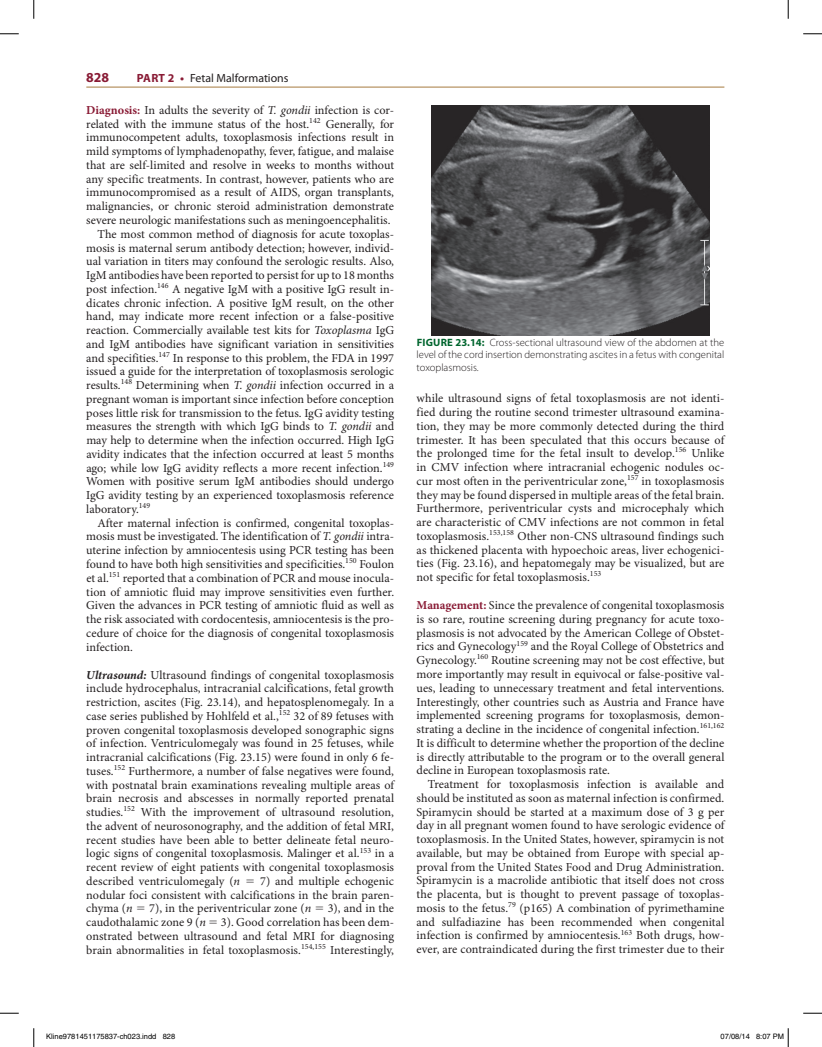
<style>
.page{position:relative;width:822px;height:1047px;background:#fff}
.page>*{position:absolute;margin:0;border:0;box-sizing:border-box;transform-origin:0 0}
.t1{font:700 13.75px "Myriad Pro";color:#891b35}
.t2{font:12.25px/13.8px "Minion Pro";color:#231f20;text-align:justify}
.t3{font:11.88px "Myriad Pro";color:#231f20}
.t4{font:300 10.62px/12.5px "Myriad Pro";color:#231f20;text-align:justify}
.t5{font:7.5px "Helvetica";color:#000}
.s1{font-weight:700;color:#891b35}
.s2{font-style:italic}
.s3{font-weight:700;font-style:italic}
.s4{font-weight:700;color:#00652e}
</style>
<div class="page">
<hr style="left:86px;top:87px;width:638px;height:1px;background:#a67b3f">
<img style="left:431px;top:105px;width:278px;height:230px">
<svg style="left:0;top:33px;width:19px;height:2px"></svg>
<svg style="left:803px;top:33px;width:18px;height:2px"></svg>
<svg style="left:0;top:1012px;width:19px;height:1px"></svg>
<svg style="left:803px;top:1012px;width:18px;height:1px"></svg>
<svg style="left:33px;top:0;width:2px;height:19px"></svg>
<svg style="left:33px;top:1028px;width:2px;height:18px"></svg>
<svg style="left:787px;top:0;width:1px;height:19px"></svg>
<svg style="left:787px;top:1028px;width:1px;height:18px"></svg>
<p class="t1" style="left:86px;top:69px;width:24px">828</p>
<p class="t3" style="left:137px;top:71px;width:153px"><span class="s1">PART 2 •</span> Fetal Malformations</p>
<p class="t2" style="left:86px;top:104px;width:309px"><span class="s1">Diagnosis:</span> In adults the severity of <span class="s2">T. gondii</span> infection is cor-</p>
<p class="t2" style="left:86px;top:117px;width:309px">related with the immune status of the host.<sup>142</sup> Generally, for</p>
<p class="t2" style="left:86px;top:131px;width:309px">immunocompetent adults, toxoplasmosis infections result in</p>
<p class="t2" style="left:86px;top:145px;width:309px">mild symptoms of lymphadenopathy, fever, fatigue, and malaise</p>
<p class="t2" style="left:86px;top:159px;width:309px">that are self-limited and resolve in weeks to months without</p>
<p class="t2" style="left:86px;top:172px;width:309px">any specific treatments. In contrast, however, patients who are</p>
<p class="t2" style="left:86px;top:186px;width:309px">immunocompromised as a result of AIDS, organ transplants,</p>
<p class="t2" style="left:86px;top:200px;width:309px">malignancies, or chronic steroid administration demonstrate</p>
<p class="t2" style="left:86px;top:214px;width:305px">severe neurologic manifestations such as meningoencephalitis.</p>
<p class="t2" style="left:97px;top:227px;width:298px">The most common method of diagnosis for acute toxoplas-</p>
<p class="t2" style="left:86px;top:241px;width:309px">mosis is maternal serum antibody detection; however, individ-</p>
<p class="t2" style="left:86px;top:255px;width:309px">ual variation in titers may confound the serologic results. Also,</p>
<p class="t2" style="left:86px;top:269px;width:309px">IgM antibodies have been reported to persist for up to 18 months</p>
<p class="t2" style="left:86px;top:282px;width:309px">post infection.<sup>146</sup> A negative IgM with a positive IgG result in-</p>
<p class="t2" style="left:86px;top:296px;width:309px">dicates chronic infection. A positive IgM result, on the other</p>
<p class="t2" style="left:86px;top:310px;width:309px">hand, may indicate more recent infection or a false-positive</p>
<p class="t2" style="left:86px;top:324px;width:309px">reaction. Commercially available test kits for <span class="s2">Toxoplasma</span> IgG</p>
<p class="t2" style="left:86px;top:337px;width:309px">and IgM antibodies have significant variation in sensitivities</p>
<p class="t2" style="left:86px;top:351px;width:309px">and specifities.<sup>147</sup> In response to this problem, the FDA in 1997</p>
<p class="t2" style="left:86px;top:365px;width:309px">issued a guide for the interpretation of toxoplasmosis serologic</p>
<p class="t2" style="left:86px;top:379px;width:309px">results.<sup>148</sup> Determining when <span class="s2">T. gondii</span> infection occurred in a</p>
<p class="t2" style="left:86px;top:392px;width:309px">pregnant woman is important since infection before conception</p>
<p class="t2" style="left:86px;top:406px;width:309px">poses little risk for transmission to the fetus. IgG avidity testing</p>
<p class="t2" style="left:86px;top:420px;width:309px">measures the strength with which IgG binds to <span class="s2">T. gondii</span> and</p>
<p class="t2" style="left:86px;top:434px;width:309px">may help to determine when the infection occurred. High IgG</p>
<p class="t2" style="left:86px;top:447px;width:309px">avidity indicates that the infection occurred at least 5 months</p>
<p class="t2" style="left:86px;top:461px;width:309px">ago; while low IgG avidity reflects a more recent infection.<sup>149</sup></p>
<p class="t2" style="left:86px;top:475px;width:309px">Women with positive serum IgM antibodies should undergo</p>
<p class="t2" style="left:86px;top:489px;width:309px">IgG avidity testing by an experienced toxoplasmosis reference</p>
<p class="t2" style="left:86px;top:502px;width:65px">laboratory.<sup>149</sup></p>
<p class="t2" style="left:98px;top:516px;width:298px">After maternal infection is confirmed, congenital toxoplas-</p>
<p class="t2" style="left:86px;top:530px;width:309px">mosis must be investigated. The identification of <span class="s2">T. gondii</span> intra-</p>
<p class="t2" style="left:86px;top:544px;width:309px">uterine infection by amniocentesis using PCR testing has been</p>
<p class="t2" style="left:86px;top:557px;width:309px">found to have both high sensitivities and specificities.<sup>150</sup> Foulon</p>
<p class="t2" style="left:86px;top:571px;width:309px">et al.<sup>151</sup> reported that a combination of PCR and mouse inocula-</p>
<p class="t2" style="left:86px;top:585px;width:309px">tion of amniotic fluid may improve sensitivities even further.</p>
<p class="t2" style="left:86px;top:599px;width:309px">Given the advances in PCR testing of amniotic fluid as well as</p>
<p class="t2" style="left:86px;top:612px;width:309px">the risk associated with cordocentesis, amniocentesis is the pro-</p>
<p class="t2" style="left:86px;top:626px;width:309px">cedure of choice for the diagnosis of congenital toxoplasmosis</p>
<p class="t2" style="left:86px;top:640px;width:48px">infection.</p>
<p class="t2" style="left:86px;top:668px;width:309px"><span class="s3">Ultrasound:</span> Ultrasound findings of congenital toxoplasmosis include hydrocephalus, intracranial calcifications, fetal growth restriction, ascites (Fig. 23.14), and hepatosplenomegaly. In a case series published by Hohlfeld et al.,<sup>152</sup> 32 of 89 fetuses with proven congenital toxoplasmosis developed sonographic signs of infection. Ventriculomegaly was found in 25 fetuses, while intracranial calcifications (Fig. 23.15) were found in only 6 fe&shy;tuses.<sup>152</sup> Furthermore, a number of false negatives were found, with postnatal brain examinations revealing multiple areas of brain necrosis and abscesses in normally reported prenatal studies.<sup>152</sup> With the improvement of ultrasound resolution, the advent of neurosonography, and the addition of fetal MRI, recent studies have been able to better delineate fetal neuro&shy;logic signs of congenital toxoplasmosis. Malinger et al.<sup>153</sup> in a recent review of eight patients with congenital toxoplasmosis described ventriculomegaly (<span class="s2">n</span></p>
<p class="t2" style="left:86px;top:874px;width:309px;text-indent:174px">7) and multiple echogenic nodular foci consistent with calcifications in the brain paren&shy;chyma (<span class="s2">n</span></p>
<p class="t2" style="left:86px;top:902px;width:309px;text-indent:241px">3), and in the caudothalamic zone 9 (<span class="s2">n</span> 3). Good correlation has been dem&shy;onstrated between ultrasound and fetal MRI for diagnosing brain abnormalities in fetal toxoplasmosis.<sup>154,155</sup> Interestingly,</p>
<p class="t2" style="left:149px;top:902px;width:163px">7), in the periventricular zone (<span class="s2">n</span></p>
<p class="t4" style="left:416px;top:336px;width:309px"><span class="s4">FIGURE 23.14:</span> Cross-sectional ultrasound view of the abdomen at the level of the cord insertion demonstrating ascites in a fetus with congenital toxoplasmosis.</p>
<p class="t2" style="left:416px;top:392px;width:309px">while ultrasound signs of fetal toxoplasmosis are not identi&shy;fied during the routine second trimester ultrasound examina&shy;tion, they may be more commonly detected during the third trimester. It has been speculated that this occurs because of the prolonged time for the fetal insult to develop.<sup>156</sup> Unlike in CMV infection where intracranial echogenic nodules oc&shy;cur most often in the periventricular zone,<sup>157</sup> in toxoplasmosis they may be found dispersed in multiple areas of the fetal brain.<br>Furthermore, periventricular cysts and microcephaly which are characteristic of CMV infections are not common in fetal toxoplasmosis.<sup>153,158</sup> Other non-CNS ultrasound findings such as thickened placenta with hypoechoic areas, liver echogenici&shy;ties (Fig. 23.16), and hepatomegaly may be visualized, but are not specific for fetal toxoplasmosis.<sup>153</sup></p>
<p class="t2" style="left:416px;top:598px;width:309px"><span class="s1">Management:</span> Since the prevalence of congenital toxoplasmosis is so rare, routine screening during pregnancy for acute toxo&shy;plasmosis is not advocated by the American College of Obstet&shy;rics and Gynecology<sup>159</sup> and the Royal College of Obstetrics and Gynecology.<sup>160</sup> Routine screening may not be cost effective, but more importantly may result in equivocal or false-positive val&shy;ues, leading to unnecessary treatment and fetal interventions.<br>Interestingly, other countries such as Austria and France have implemented screening programs for toxoplasmosis, demon&shy;strating a decline in the incidence of congenital infection.<sup>161,162<br></sup>It is difficult to determine whether the proportion of the decline is directly attributable to the program or to the overall general decline in European toxoplasmosis rate.</p>
<p class="t2" style="left:416px;top:777px;width:309px;text-indent:11px">Treatment for toxoplasmosis infection is available and should be instituted as soon as maternal infection is confirmed.<br>Spiramycin should be started at a maximum dose of 3 g per day in all pregnant women found to have serologic evidence of toxoplasmosis. In the United States, however, spiramycin is not available, but may be obtained from Europe with special ap&shy;proval from the United States Food and Drug Administration.<br>Spiramycin is a macrolide antibiotic that itself does not cross the placenta, but is thought to prevent passage of toxoplas&shy;mosis to the fetus.<sup>79</sup> (p165) A combination of pyrimethamine and sulfadiazine has been recommended when congenital infection is confirmed by amniocentesis.<sup>163</sup> Both drugs, how&shy;ever, are contraindicated during the first trimester due to their</p>
<p class="t5" style="left:46px;top:1032px;width:130px">Kline9781451175837-ch023.indd 828</p>
<p class="t5" style="left:720px;top:1032px;width:65px">07/08/14 8:07 PM</p>
</div>
